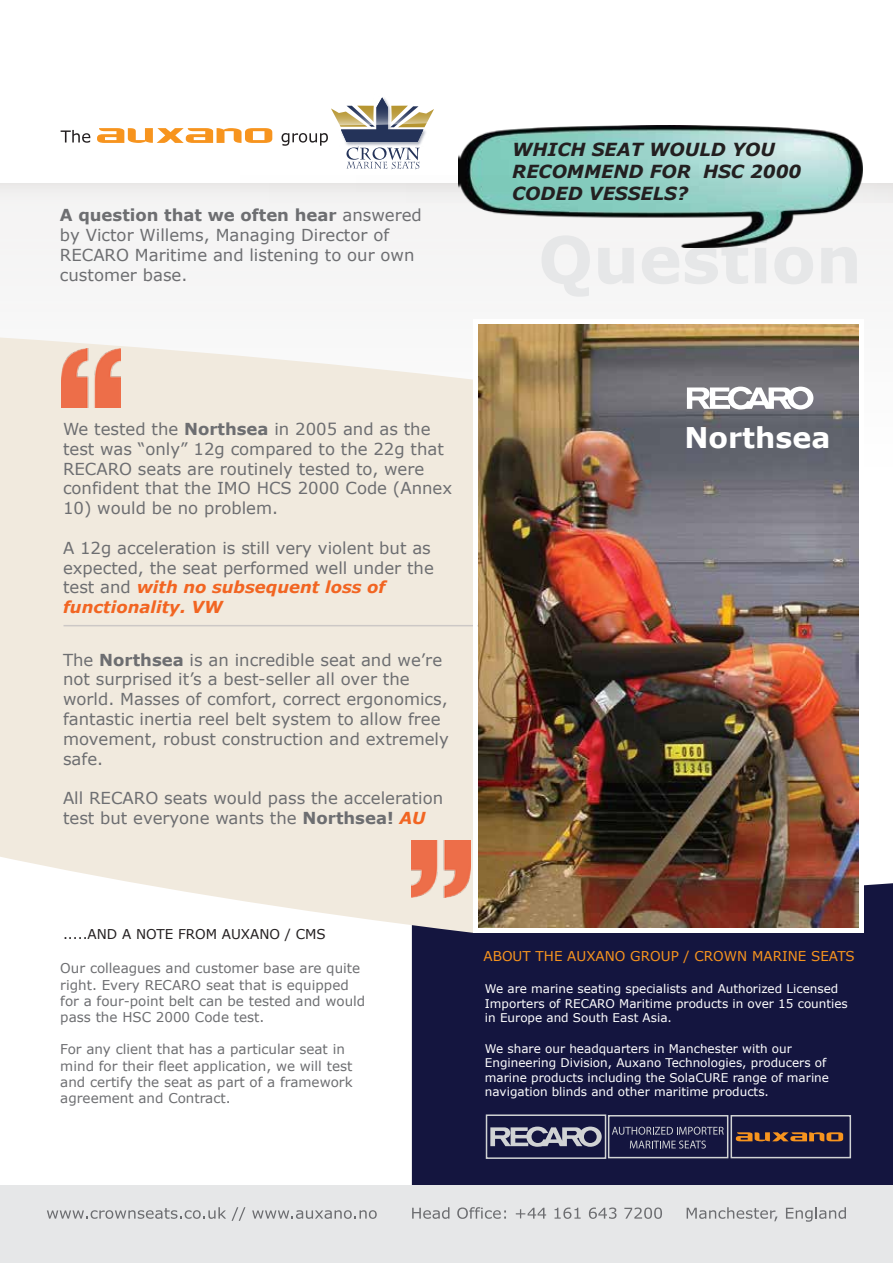
<style>
.page{position:relative;width:893px;height:1263px;background:#fff}
.page>*{position:absolute;margin:0;border:0;box-sizing:border-box;transform-origin:0 0}
.t1{font:700 28.5px "Verdana";color:#fff}
.t2{font:italic 700 18px/21.6px "Verdana";color:#231f20}
.t3{font:16.5px/19.8px "Verdana";color:#6d6e71}
.t4{font:13.5px/16.2px "Verdana";color:#6d6e71}
.t5{font:13.5px "Verdana";color:#f7941e}
.t6{font:13.5px "Verdana";color:#231f20}
.t7{font:12px/14.4px "Verdana";color:#fff}
.s1{font-weight:700}
.s2{font-weight:700;font-style:italic;color:#f26522}
</style>
<div class="page">
<div style="left:412px;top:883px;width:481px;height:302px;background:#14153f"></div>
<svg style="left:0;top:818px;width:473px;height:115px;fill:#f1eade"></svg>
<div style="left:0;top:183px;width:893px;height:337px;background:#f6f5f5"></div>
<svg style="left:0;top:338px;width:473px;height:75px;fill:#f1eade"></svg>
<div style="left:0;top:184px;width:893px;height:19px;background:#f1f1f0"></div>
<div style="left:0;top:413px;width:751px;height:405px;background:#f1eade"></div>
<div style="left:473px;top:319px;width:391px;height:614px;background:#fff"></div>
<div style="left:0;top:1185px;width:893px;height:78px;background:#e6e7e8"></div>
<div style="left:486px;top:1114px;width:120px;height:45px;border:2px solid #d1d3d4"></div>
<svg style="left:490px;top:1126px;width:112px;height:21px;background:#7d7f92"></svg>
<div style="left:730px;top:1115px;width:121px;height:43px;border:2px solid #d1d3d4"></div>
<div style="left:608px;top:1115px;width:120px;height:43px;border:2px solid #d1d3d4"></div>
<svg style="left:612px;top:1127px;width:112px;height:21px;background:#393a5c"></svg>
<svg style="left:736px;top:1132px;width:107px;height:9px"></svg>
<img style="left:459px;top:126px;width:404px;height:122px">
<hr style="left:64px;top:625px;width:409px;height:1px;background:#ccc8c6">
<hr style="left:477px;top:625px;width:269px;height:1px;background:#e6e7e8">
<img style="left:61px;top:349px;width:59px;height:58px">
<img style="left:412px;top:841px;width:59px;height:56px">
<img style="left:478px;top:325px;width:380px;height:602px">
<svg style="left:687px;top:387px;width:126px;height:22px"></svg>
<svg style="left:1px;top:176px;width:780px;height:16px"></svg>
<svg style="left:97px;top:128px;width:175px;height:15px"></svg>
<svg style="left:61px;top:130px;width:29px;height:13px"></svg>
<svg style="left:281px;top:97px;width:153px;height:73px"></svg>
<svg style="left:47px;top:1207px;width:179px;height:12px"></svg>
<svg style="left:232px;top:1207px;width:13px;height:14px"></svg>
<svg style="left:252px;top:1210px;width:125px;height:9px"></svg>
<svg style="left:412px;top:1207px;width:37px;height:12px"></svg>
<svg style="left:457px;top:1207px;width:49px;height:12px"></svg>
<svg style="left:516px;top:1208px;width:30px;height:10px"></svg>
<svg style="left:555px;top:1207px;width:26px;height:12px"></svg>
<svg style="left:589px;top:1207px;width:27px;height:12px"></svg>
<svg style="left:624px;top:1207px;width:38px;height:12px"></svg>
<svg style="left:687px;top:1207px;width:91px;height:14px"></svg>
<svg style="left:786px;top:1207px;width:60px;height:15px"></svg>
<p class="t3" style="left:60px;top:205px;width:363px"><span class="s1">A question that we often hear</span> answered by Victor Willems, Managing Director of RECARO Maritime and listening to our own customer base.</p>
<p class="t2" style="left:512px;top:139px;width:291px">WHICH SEAT WOULD YOU<br>RECOMMEND FOR HSC 2000<br>CODED VESSELS?</p>
<p class="t3" style="left:63px;top:419px;width:391px">We tested the <span class="s1">Northsea</span> in 2005 and as the test was “only” 12g compared to the 22g that RECARO seats are routinely tested to, were confident that the IMO HCS 2000 Code (Annex</p>
<p class="t3" style="left:63px;top:498px;width:217px">10) would be no problem.</p>
<p class="t3" style="left:63px;top:538px;width:372px">A 12g acceleration is still very violent but as expected, the seat performed well under the test and <span class="s2">with no subsequent loss of functionality. VW</span></p>
<p class="t3" style="left:63px;top:650px;width:387px">The <span class="s1">Northsea</span> is an incredible seat and we’re not surprised it’s a best-seller all over the world. Masses of comfort, correct ergonomics, fantastic inertia reel belt system to allow free movement, robust construction and extremely safe.</p>
<p class="t3" style="left:63px;top:788px;width:382px">All RECARO seats would pass the acceleration test but everyone wants the <span class="s1">Northsea!</span> <span class="s2">AU</span></p>
<h1 class="t1" style="left:684px;top:418px;width:148px">Northsea</h1>
<p class="t6" style="left:63px;top:925px;width:264px">.....AND A NOTE FROM AUXANO / CMS</p>
<p class="t4" style="left:60px;top:960px;width:306px">Our colleagues and customer base are quite right. Every RECARO seat that is equipped for a four-point belt can be tested and would pass the HSC 2000 Code test.</p>
<p class="t4" style="left:60px;top:1041px;width:294px">For any client that has a particular seat in mind for their fleet application, we will test and certify the seat as part of a framework agreement and Contract.</p>
<p class="t5" style="left:483px;top:947px;width:373px">ABOUT THE AUXANO GROUP / CROWN MARINE SEATS</p>
<p class="t7" style="left:485px;top:981px;width:364px">We are marine seating specialists and Authorized Licensed<br>Importers of RECARO Maritime products in over 15 counties in Europe and South East Asia.</p>
<p class="t7" style="left:485px;top:1041px;width:346px">We share our headquarters in Manchester with our Engineering Division, Auxano Technologies, producers of marine products including the SolaCURE range of marine navigation blinds and other maritime products.</p>
</div>
